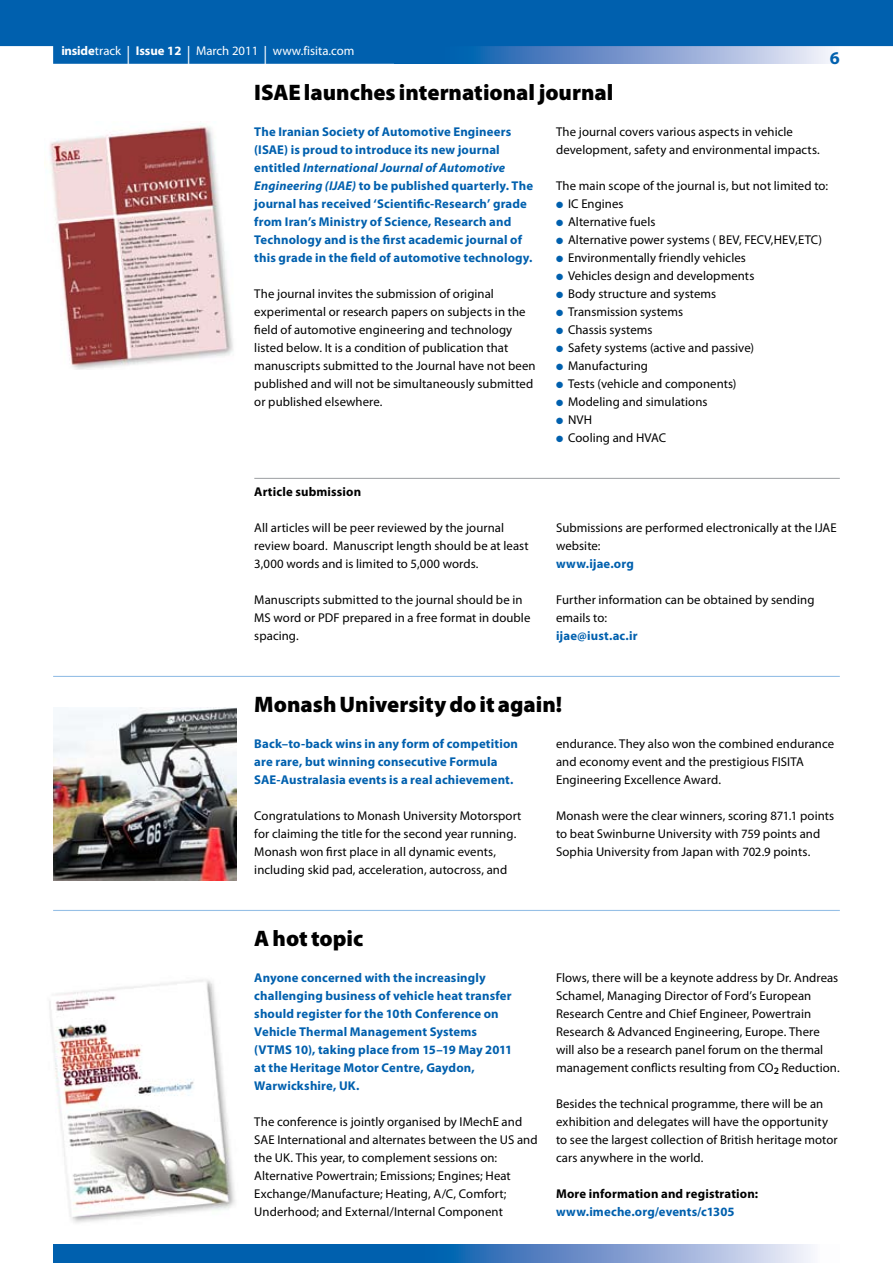
<style>
.page{position:relative;width:893px;height:1263px;background:#fff}
.page>*{position:absolute;margin:0;border:0;box-sizing:border-box;transform-origin:0 0}
.t1{font:900 22.5px "Myriad Pro";color:#000}
.t2{font:700 18px "Myriad Pro";color:#0060ae}
.t3{font:12.75px/18px "Myriad Pro";letter-spacing:.005em;color:#000}
.t4{font:700 12.75px/18px "Myriad Pro";letter-spacing:.01em;color:#0060ae}
.t5{font:700 12.75px "Myriad Pro";letter-spacing:.01em;color:#000}
.t6{font:12.75px "Myriad Pro";color:#fff}
.s1{font-weight:700}
.s2{font-size:21.3px}
.s3{font-style:italic}
.s4{color:#0060ae}
</style>
<div class="page">
<hr style="left:254px;top:478px;width:586px;height:1px;background:#a7a9ac">
<hr style="left:53px;top:910px;width:787px;height:1px;background:#97c0e6">
<hr style="left:53px;top:676px;width:787px;height:1px;background:#97c0e6">
<svg style="left:0;top:0;width:893px;height:64px;background:#186db5"></svg>
<div style="left:53px;top:1245px;width:349px;height:18px;background:#0060ae"></div>
<svg style="left:402px;top:1245px;width:409px;height:18px;background:#759bce"></svg>
<img style="left:50px;top:123px;width:183px;height:247px">
<img style="left:49px;top:979px;width:186px;height:244px">
<img style="left:53px;top:708px;width:183px;height:173px">
<p class="t6" style="left:61px;top:43px;width:295px"><span class="s1">inside</span>track <span class="s2">|</span> <span class="s1">Issue 12</span> <span class="s2">|</span> March 2011 <span class="s2">|</span> www.fisita.com</p>
<h2 class="t2" style="left:830px;top:46px;width:11px">6</h2>
<h1 class="t1" style="left:254px;top:77px;width:361px">ISAE launches international journal</h1>
<p class="t4" style="left:254px;top:122px;width:280px">The Iranian Society of Automotive Engineers (ISAE) is proud to introduce its new journal entitled <span class="s3">International Journal of Automotive Engineering (IJAE)</span> to be published quarterly. The journal has received ‘Scientific-Research’ grade from Iran’s Ministry of Science, Research and Technology and is the first academic journal of this grade in the field of automotive technology.</p>
<p class="t3" style="left:254px;top:284px;width:283px">The journal invites the submission of original experimental or research papers on subjects in the field of automotive engineering and technology listed below. It is a condition of publication that manuscripts submitted to the Journal have not been published and will not be simultaneously submitted or published elsewhere.</p>
<p class="t5" style="left:254px;top:483px;width:108px">Article submission</p>
<p class="t3" style="left:254px;top:518px;width:276px">All articles will be peer reviewed by the journal review board. Manuscript length should be at least<br>3,000 words and is limited to 5,000 words.</p>
<p class="t3" style="left:254px;top:590px;width:278px">Manuscripts submitted to the journal should be in<br>MS word or PDF prepared in a free format in double spacing.</p>
<p class="t3" style="left:556px;top:122px;width:265px">The journal covers various aspects in vehicle development, safety and environmental impacts.</p>
<p class="t3" style="left:556px;top:176px;width:274px">The main scope of the journal is, but not limited to:</p>
<p class="t3" style="left:556px;top:194px;width:69px"><span class="s4">●</span> IC Engines</p>
<p class="t3" style="left:556px;top:212px;width:101px"><span class="s4">●</span> Alternative fuels</p>
<p class="t3" style="left:556px;top:230px;width:268px"><span class="s4">●</span> Alternative power systems ( BEV, FECV,HEV,ETC)</p>
<p class="t3" style="left:556px;top:248px;width:191px"><span class="s4">●</span> Environmentally friendly vehicles</p>
<p class="t3" style="left:556px;top:266px;width:200px"><span class="s4">●</span> Vehicles design and developments</p>
<p class="t3" style="left:556px;top:284px;width:162px"><span class="s4">●</span> Body structure and systems</p>
<p class="t3" style="left:556px;top:302px;width:129px"><span class="s4">●</span> Transmission systems</p>
<p class="t3" style="left:556px;top:320px;width:98px"><span class="s4">●</span> Chassis systems</p>
<p class="t3" style="left:556px;top:338px;width:200px"><span class="s4">●</span> Safety systems (active and passive)</p>
<p class="t3" style="left:556px;top:356px;width:93px"><span class="s4">●</span> Manufacturing</p>
<p class="t3" style="left:556px;top:374px;width:182px"><span class="s4">●</span> Tests (vehicle and components)</p>
<p class="t3" style="left:556px;top:392px;width:153px"><span class="s4">●</span> Modeling and simulations</p>
<p class="t3" style="left:556px;top:410px;width:38px"><span class="s4">●</span> NVH</p>
<p class="t3" style="left:556px;top:428px;width:112px"><span class="s4">●</span> Cooling and HVAC</p>
<p class="t3" style="left:556px;top:518px;width:282px">Submissions are performed electronically at the IJAE website:</p>
<p class="t4" style="left:556px;top:554px;width:79px">www.ijae.org</p>
<p class="t3" style="left:556px;top:590px;width:260px">Further information can be obtained by sending emails to:</p>
<p class="t4" style="left:556px;top:626px;width:83px">ijae@iust.ac.ir</p>
<h1 class="t1" style="left:254px;top:689px;width:310px">Monash University do it again!</h1>
<p class="t4" style="left:254px;top:734px;width:265px">Back–to-back wins in any form of competition are rare, but winning consecutive Formula<br>SAE-Australasia events is a real achievement.</p>
<p class="t3" style="left:254px;top:806px;width:269px">Congratulations to Monash University Motorsport for claiming the title for the second year running.<br>Monash won first place in all dynamic events, including skid pad, acceleration, autocross, and</p>
<p class="t3" style="left:556px;top:734px;width:280px">endurance. They also won the combined endurance and economy event and the prestigious FISITA<br>Engineering Excellence Award.</p>
<p class="t3" style="left:556px;top:806px;width:280px">Monash were the clear winners, scoring 871.1 points to beat Swinburne University with 759 points and<br>Sophia University from Japan with 702.9 points.</p>
<h1 class="t1" style="left:254px;top:923px;width:111px">A hot topic</h1>
<p class="t4" style="left:254px;top:968px;width:259px">Anyone concerned with the increasingly challenging business of vehicle heat transfer should register for the 10th Conference on Vehicle Thermal Management Systems (VTMS 10), taking place from 15–19 May 2011 at the Heritage Motor Centre, Gaydon, Warwickshire, UK.</p>
<p class="t3" style="left:254px;top:1112px;width:285px">The conference is jointly organised by IMechE and SAE International and alternates between the US and the UK. This year, to complement sessions on:<br>Alternative Powertrain; Emissions; Engines; Heat Exchange/Manufacture; Heating, A/C, Comfort; Underhood; and External/Internal Component</p>
<p class="t3" style="left:556px;top:968px;width:285px">Flows, there will be a keynote address by Dr. Andreas Schamel, Managing Director of Ford’s European Research Centre and Chief Engineer, Powertrain Research &amp; Advanced Engineering, Europe. There will also be a research panel forum on the thermal management conflicts resulting from CO<sub>2</sub> Reduction.</p>
<p class="t3" style="left:556px;top:1094px;width:283px">Besides the technical programme, there will be an exhibition and delegates will have the opportunity to see the largest collection of British heritage motor cars anywhere in the world.</p>
<p class="t5" style="left:556px;top:1185px;width:204px">More information and registration:</p>
<p class="t4" style="left:556px;top:1202px;width:180px">www.imeche.org/events/c1305</p>
</div>
